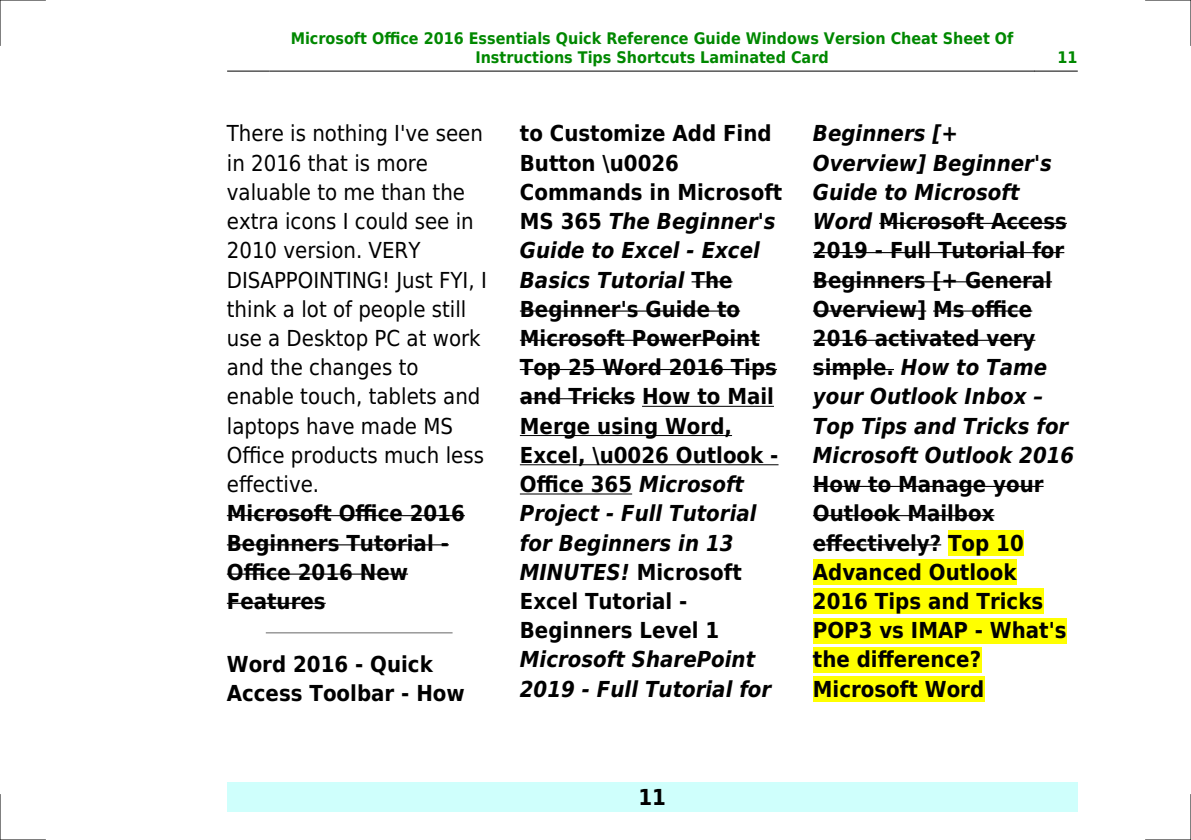
<style>
.page{position:relative;width:1191px;height:840px;background:#fff}
.page>*{position:absolute;margin:0;border:0;box-sizing:border-box;transform-origin:0 0}
.t1{font:700 22px/29.2px "DejaVu Sans Condensed";color:#000}
.t2{font:italic 700 22px/29.2px "DejaVu Sans Condensed";color:#000}
.t3{font:22px/29.2px "DejaVu Sans Condensed";color:#000}
.t4{font:700 16px/19.2px "DejaVu Sans Condensed";color:#080;text-align:center}
.s1{font-style:italic}
.s2{font-style:normal}
</style>
<div class="page">
<hr style="left:227px;top:71px;width:42px;height:1px;background:#000">
<hr style="left:270px;top:71px;width:764px;height:1px;background:#000">
<hr style="left:1035px;top:71px;width:42px;height:1px;background:#000">
<div style="left:227px;top:782px;width:850px;height:29px;background:#cffffc"></div>
<hr style="left:227px;top:515px;width:238px;height:1px;background:#000">
<hr style="left:227px;top:544px;width:222px;height:1px;background:#000">
<hr style="left:227px;top:573px;width:181px;height:1px;background:#000">
<hr style="left:227px;top:602px;width:99px;height:1px;background:#000">
<hr style="left:266px;top:631px;width:186px;height:2px;background:#999">
<hr style="left:691px;top:281px;width:41px;height:1px;background:#000">
<hr style="left:520px;top:310px;width:220px;height:1px;background:#000">
<hr style="left:520px;top:339px;width:240px;height:1px;background:#000">
<hr style="left:520px;top:369px;width:257px;height:1px;background:#000">
<hr style="left:520px;top:398px;width:115px;height:1px;background:#000">
<hr style="left:642px;top:405px;width:132px;height:1px;background:#000">
<hr style="left:520px;top:435px;width:212px;height:1px;background:#000">
<hr style="left:520px;top:464px;width:258px;height:1px;background:#000">
<hr style="left:520px;top:493px;width:112px;height:1px;background:#000">
<hr style="left:879px;top:223px;width:188px;height:1px;background:#000">
<hr style="left:813px;top:252px;width:251px;height:1px;background:#000">
<hr style="left:813px;top:281px;width:239px;height:1px;background:#000">
<hr style="left:813px;top:310px;width:113px;height:1px;background:#000">
<hr style="left:933px;top:310px;width:99px;height:1px;background:#000">
<hr style="left:813px;top:339px;width:222px;height:1px;background:#000">
<hr style="left:813px;top:369px;width:81px;height:1px;background:#000">
<hr style="left:813px;top:485px;width:230px;height:1px;background:#000">
<hr style="left:813px;top:515px;width:181px;height:1px;background:#000">
<hr style="left:813px;top:544px;width:128px;height:1px;background:#000">
<div style="left:948px;top:530px;width:75px;height:25px;background:#ff0"></div>
<div style="left:813px;top:559px;width:203px;height:25px;background:#ff0"></div>
<div style="left:813px;top:588px;width:230px;height:26px;background:#ff0"></div>
<div style="left:813px;top:617px;width:253px;height:26px;background:#ff0"></div>
<div style="left:813px;top:646px;width:168px;height:26px;background:#ff0"></div>
<div style="left:813px;top:676px;width:171px;height:25px;background:#ff0"></div>
<hr style="left:0;top:0;width:45px;height:1px;background:#000">
<hr style="left:1145px;top:0;width:46px;height:1px;background:#000">
<hr style="left:0;top:839px;width:45px;height:1px;background:#000">
<hr style="left:1145px;top:839px;width:46px;height:1px;background:#000">
<hr style="left:0;top:0;width:1px;height:45px;background:#000">
<hr style="left:0;top:794px;width:1px;height:45px;background:#000">
<hr style="left:1190px;top:0;width:1px;height:45px;background:#000">
<hr style="left:1190px;top:794px;width:1px;height:45px;background:#000">
<p class="t4" style="left:291px;top:28px;width:724px">Microsoft Office 2016 Essentials Quick Reference Guide Windows Version Cheat Sheet Of<br>Instructions Tips Shortcuts Laminated Card</p>
<p class="t4" style="left:1057px;top:48px;width:22px">11</p>
<p class="t3" style="left:227px;top:119px;width:261px">There is nothing I've seen in 2016 that is more valuable to me than the extra icons I could see in<br>2010 version. VERY<br>DISAPPOINTING! Just FYI, I think a lot of people still use a Desktop PC at work and the changes to enable touch, tablets and laptops have made MS<br>Office products much less effective.</p>
<p class="t1" style="left:227px;top:499px;width:239px">Microsoft Office 2016<br>Beginners Tutorial -<br>Office 2016 New<br>Features</p>
<p class="t1" style="left:227px;top:649px;width:239px">Word 2016 - Quick<br>Access Toolbar - How</p>
<p class="t1" style="left:520px;top:119px;width:264px">to Customize Add Find<br>Button \u0026<br>Commands in Microsoft<br>MS 365 <span class="s1">The Beginner's<br>Guide to Excel - Excel<br>Basics Tutorial</span> The<br>Beginner's Guide to<br>Microsoft PowerPoint<br>Top 25 Word 2016 Tips and Tricks How to Mail<br>Merge using Word,<br>Excel, \u0026 Outlook -<br>Office 365 <span class="s1">Microsoft<br>Project - Full Tutorial for Beginners in 13<br>MINUTES!</span> Microsoft<br>Excel Tutorial -<br>Beginners Level 1</p>
<p class="t2" style="left:520px;top:645px;width:253px">Microsoft SharePoint<br>2019 - Full Tutorial for</p>
<p class="t2" style="left:813px;top:119px;width:263px">Beginners [+<br>Overview] Beginner's<br>Guide to Microsoft<br>Word <span class="s2">Microsoft Access<br>2019 - Full Tutorial for<br>Beginners [+ General<br>Overview] Ms office<br>2016 activated very simple.</span> How to Tame your Outlook Inbox<br>Top Tips and Tricks for<br>Microsoft Outlook 2016</p>
<p class="t1" style="left:813px;top:469px;width:255px">How to Manage your<br>Outlook Mailbox effectively? Top 10<br>Advanced Outlook<br>2016 Tips and Tricks<br>POP3 vs IMAP - What's the difference?<br>Microsoft Word</p>
<p class="t1" style="left:638px;top:782px;width:29px">11</p>
</div>
